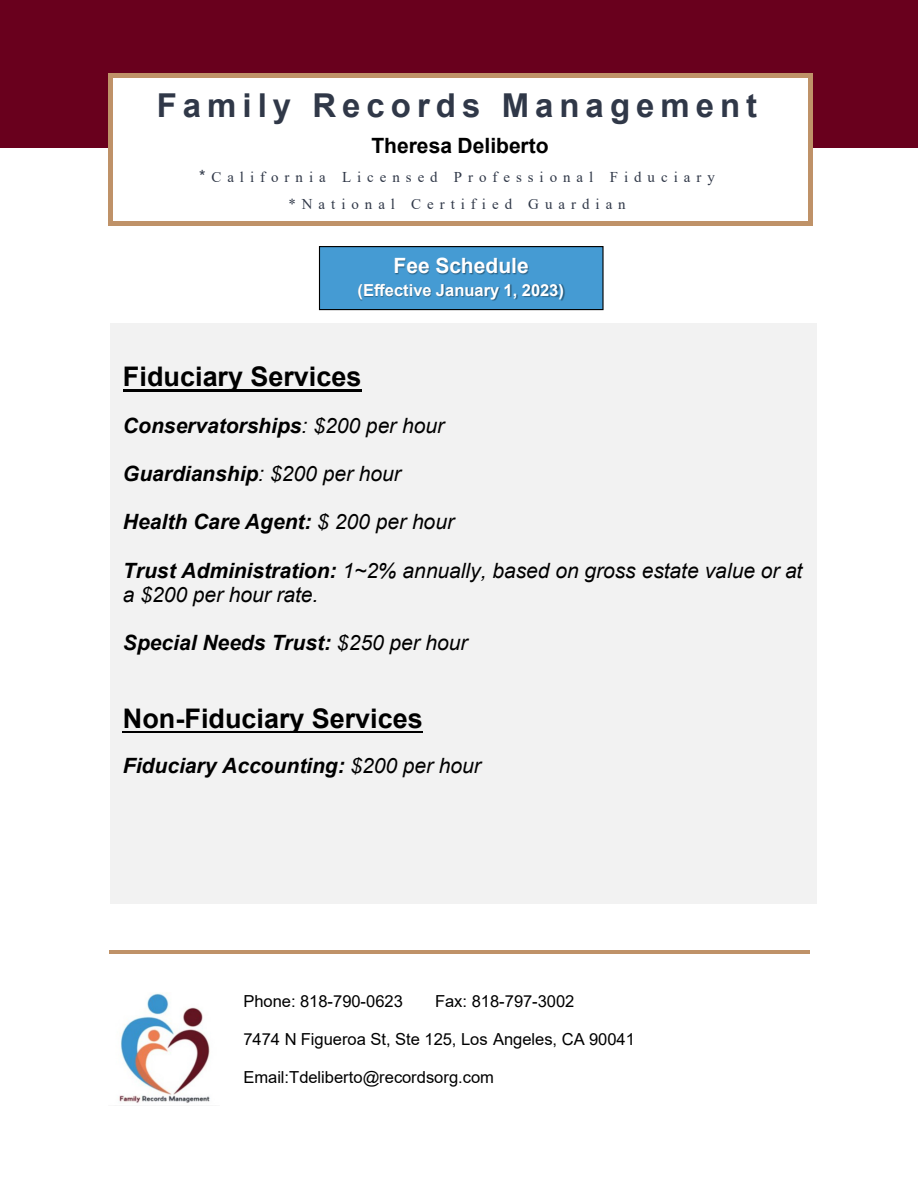
<style>
.page{position:relative;width:918px;height:1188px;background:#fff}
.page>*{position:absolute;margin:0;border:0;box-sizing:border-box;transform-origin:0 0}
.t1{font:700 33px "Arial";letter-spacing:.18em;color:#303848}
.t2{font:700 27px "Arial";color:#000}
.t3{font:italic 700 21px "Arial";color:#000}
.t4{font:italic 21px/24.2px "Arial";color:#000}
.t5{font:700 21px "Arial";color:#000}
.t6{font:700 21px "Arial";color:#fff}
.t7{font:16.5px "Arial";color:#000}
.t8{font:700 16.5px "Arial";color:#fff}
.t9{font:15px/26.7px "Times New Roman";letter-spacing:.4em;color:#303848;text-align:center}
.s1{font-family:"Arial";font-size:16.5px}
.s2{font-weight:400}
.s3{font-weight:700}
</style>
<div class="page">
<div style="left:0;top:1px;width:918px;height:147px;background:#69001d"></div>
<div style="left:112px;top:77px;width:696px;height:144px;background:#fff"></div>
<svg style="left:108px;top:73px;width:4px;height:4px"></svg>
<hr style="left:112px;top:73px;width:696px;height:4px;background:#bf9268">
<svg style="left:808px;top:73px;width:4px;height:4px"></svg>
<hr style="left:108px;top:77px;width:4px;height:144px;background:#bf9268">
<hr style="left:808px;top:77px;width:4px;height:144px;background:#bf9268">
<svg style="left:108px;top:221px;width:9px;height:4px"></svg>
<hr style="left:117px;top:221px;width:691px;height:4px;background:#bf9268">
<svg style="left:808px;top:221px;width:4px;height:4px"></svg>
<div style="left:110px;top:323px;width:707px;height:69px;background:#f2f2f2"></div>
<hr style="left:123px;top:389px;width:238px;height:3px;background:#000">
<div style="left:110px;top:392px;width:707px;height:512px;background:#f2f2f2"></div>
<hr style="left:123px;top:731px;width:300px;height:3px;background:#000">
<hr style="left:109px;top:951px;width:701px;height:3px;background:#bf9268">
<div style="left:319px;top:246px;width:285px;height:64px;background:#459bd3;border:1px solid #000"></div>
<img style="left:395px;top:258px;width:134px;height:16px">
<img style="left:358px;top:274px;width:207px;height:27px">
<img style="left:119px;top:993px;width:91px;height:110px">
<h1 class="t1" style="left:157px;top:93px;width:602px">Family Records Management</h1>
<p class="t5" style="left:371px;top:138px;width:179px">Theresa Deliberto</p>
<p class="t9" style="left:199px;top:165px;width:517px"><span class="s1">*</span>California Licensed Professional Fiduciary *National Certified Guardian</p>
<p class="t6" style="left:393px;top:258px;width:137px">Fee Schedule</p>
<p class="t8" style="left:358px;top:284px;width:208px">(Effective January 1, 2023)</p>
<p class="t2" style="left:123px;top:367px;width:240px">Fiduciary Services</p>
<p class="t3" style="left:123px;top:417px;width:323px">Conservatorships<span class="s2">: $200 per hour</span></p>
<p class="t3" style="left:123px;top:466px;width:279px">Guardianship<span class="s2">: $200 per hour</span></p>
<p class="t3" style="left:123px;top:514px;width:333px">Health Care Agent: <span class="s2">$ 200 per hour</span></p>
<p class="t4" style="left:123px;top:560px;width:681px"><span class="s3">Trust Administration:</span> 1~2% annually, based on gross estate value or at a $200 per hour rate.</p>
<p class="t3" style="left:123px;top:635px;width:346px">Special Needs Trust: <span class="s2">$250 per hour</span></p>
<p class="t2" style="left:123px;top:708px;width:301px">Non-Fiduciary Services</p>
<p class="t3" style="left:123px;top:757px;width:359px">Fiduciary Accounting: <span class="s2">$200 per hour</span></p>
<p class="t7" style="left:243px;top:995px;width:161px">Phone: 818-790-0623</p>
<p class="t7" style="left:435px;top:995px;width:141px">Fax: 818-797-3002</p>
<p class="t7" style="left:243px;top:1033px;width:393px">7474 N Figueroa St, Ste 125, Los Angeles, CA 90041</p>
<p class="t7" style="left:243px;top:1071px;width:252px">Email:Tdeliberto@recordsorg.com</p>
</div>
